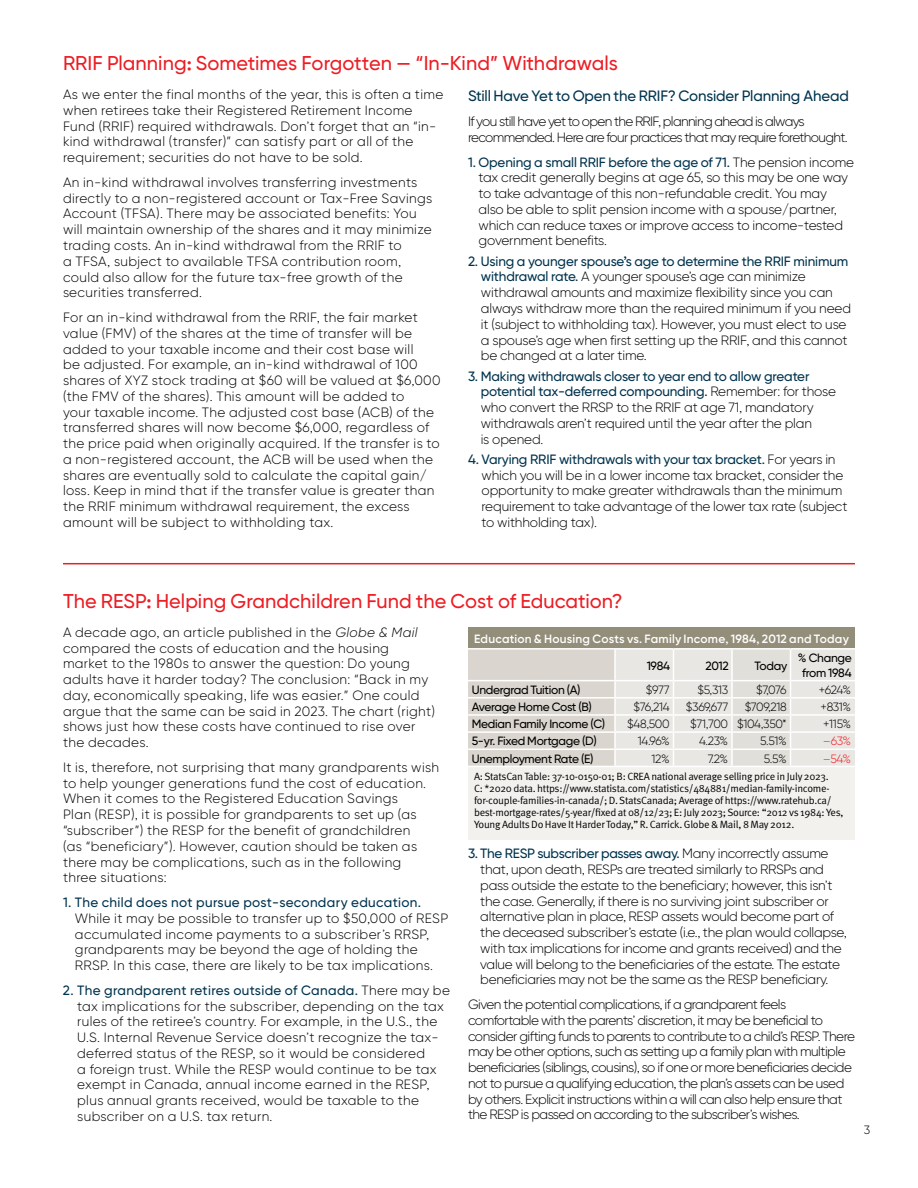
<style>
.page{position:relative;width:918px;height:1188px;background:#fff}
.page>*{position:absolute;margin:0;border:0;box-sizing:border-box;transform-origin:0 0}
.t1{font:500 19.95px "Gilroy BN";color:#ed1d24}
.t2{font:500 15px "Gilroy BN";letter-spacing:-.01em;color:#00334e}
.t3{font:300 13.5px/15.8px "Gilroy BN";letter-spacing:.025em;color:#000}
.t4{font:300 13.5px/15.8px "Gilroy BN";letter-spacing:.005em;color:#000}
.t5{font:300 13.5px/15.8px "Gilroy BN";letter-spacing:-.02em;color:#000}
.t6{font:300 13.5px/15.8px "Gilroy BN";letter-spacing:-.04em;color:#000}
.t7{font:300 13.5px/15.8px "Gilroy BN";letter-spacing:-.05em;color:#000}
.t8{font:500 13.5px "Gilroy BN";letter-spacing:.025em;color:#00334e}
.t9{font:500 12px/15.8px "Gilroy BN";letter-spacing:-.025em;color:#000;text-align:center}
.t10{font:300 12px "Gilroy BN";letter-spacing:-.03em;color:#000}
.t11{font:600 12px "Gilroy BN";letter-spacing:.015em;color:#fff}
.t12{font:300 12px "Gilroy BN";color:#ed1d24}
.t13{font:10.5px/12px "Meta OT Norm";letter-spacing:-.025em;color:#000}
.s1{font-weight:500;color:#00334e}
.s2{font-style:italic}
</style>
<div class="page">
<div style="left:468px;top:627px;width:387px;height:22px;background:#938e7a"></div>
<div style="left:468px;top:766px;width:387px;height:74px;background:#f2f1ee"></div>
<hr style="left:468px;top:648px;width:147px;height:2px;background:#fff">
<hr style="left:615px;top:648px;width:59px;height:2px;background:#fff">
<hr style="left:674px;top:648px;width:58px;height:2px;background:#fff">
<hr style="left:732px;top:648px;width:58px;height:2px;background:#fff">
<hr style="left:790px;top:648px;width:65px;height:2px;background:#fff">
<svg style="left:468px;top:649px;width:387px;height:117px;background:#e4e1dc"></svg>
<hr style="left:468px;top:766px;width:147px;height:1px;background:#fff">
<hr style="left:615px;top:766px;width:59px;height:1px;background:#fff">
<hr style="left:674px;top:766px;width:58px;height:1px;background:#fff">
<hr style="left:732px;top:766px;width:58px;height:1px;background:#fff">
<hr style="left:790px;top:766px;width:65px;height:1px;background:#fff">
<hr style="left:63px;top:563px;width:792px;height:1px;background:#ed1d24">
<h1 class="t1" style="left:63px;top:51px;width:556px">RRIF Planning: Sometimes Forgotten — “In-Kind” Withdrawals</h1>
<p class="t3" style="left:63px;top:86px;width:382px">As we enter the final months of the year, this is often a time when retirees take their Registered Retirement Income Fund (RRIF) required withdrawals. Don’t forget that an “in&shy;kind withdrawal (transfer)” can satisfy part or all of the requirement; securities do not have to be sold.</p>
<p class="t3" style="left:63px;top:174px;width:371px">An in-kind withdrawal involves transferring investments directly to a non-registered account or Tax-Free Savings Account (TFSA). There may be associated benefits: You will maintain ownership of the shares and it may minimize trading costs. An in-kind withdrawal from the RRIF to<br>a TFSA, subject to available TFSA contribution room, could also allow for the future tax-free growth of the securities transferred.</p>
<p class="t3" style="left:63px;top:309px;width:379px">For an in-kind withdrawal from the RRIF, the fair market value (FMV) of the shares at the time of transfer will be added to your taxable income and their cost base will<br>be adjusted. For example, an in-kind withdrawal of 100 shares of XYZ stock trading at $60 will be valued at $6,000 (the FMV of the shares). This amount will be added to<br>your taxable income. The adjusted cost base (ACB) of the transferred shares will now become $6,000, regardless of the price paid when originally acquired. If the transfer is to a non-registered account, the ACB will be used when the shares are eventually sold to calculate the capital gain/ loss. Keep in mind that if the transfer value is greater than the RRIF minimum withdrawal requirement, the excess amount will be subject to withholding tax.</p>
<p class="t2" style="left:468px;top:87px;width:382px">Still Have Yet to Open the RRIF? Consider Planning Ahead</p>
<p class="t7" style="left:468px;top:113px;width:381px">If you still have yet to open the RRIF, planning ahead is always recommended. Here are four practices that may require forethought.</p>
<p class="t4" style="left:479px;top:154px;width:377px;text-indent:-11px"><span class="s1">1. Opening a small RRIF before the age of 71.</span> The pension income tax credit generally begins at age 65, so this may be one way to take advantage of this non-refundable credit. You may also be able to split pension income with a spouse/partner, which can reduce taxes or improve access to income-tested government benefits.</p>
<p class="t4" style="left:481px;top:253px;width:372px;text-indent:-13px"><span class="s1">2. Using a younger spouse’s age to determine the RRIF minimum withdrawal rate.</span> A younger spouse’s age can minimize withdrawal amounts and maximize flexibility since you can always withdraw more than the required minimum if you need it (subject to withholding tax). However, you must elect to use a spouse’s age when first setting up the RRIF, and this cannot be changed at a later time.</p>
<p class="t4" style="left:481px;top:368px;width:357px;text-indent:-13px"><span class="s1">3. Making withdrawals closer to year end to allow greater potential tax-deferred compounding.</span> Remember: for those who convert the RRSP to the RRIF at age 71, mandatory withdrawals aren’t required until the year after the plan<br>is opened.</p>
<p class="t4" style="left:482px;top:451px;width:367px;text-indent:-14px"><span class="s1">4. Varying RRIF withdrawals with your tax bracket.</span> For years in which you will be in a lower income tax bracket, consider the opportunity to make greater withdrawals than the minimum requirement to take advantage of the lower tax rate (subject to withholding tax).</p>
<h1 class="t1" style="left:63px;top:588px;width:561px">The RESP: Helping Grandchildren Fund the Cost of Education?</h1>
<p class="t3" style="left:63px;top:624px;width:374px">A decade ago, an article published in the <span class="s2">Globe &amp; Mail </span>compared the costs of education and the housing market to the 1980s to answer the question: Do young adults have it harder today? The conclusion: “Back in my day, economically speaking, life was easier.” One could argue that the same can be said in 2023. The chart (right) shows just how these costs have continued to rise over the decades.</p>
<p class="t3" style="left:63px;top:759px;width:378px">It is, therefore, not surprising that many grandparents wish to help younger generations fund the cost of education.<br>When it comes to the Registered Education Savings<br>Plan (RESP), it is possible for grandparents to set up (as “subscriber”) the RESP for the benefit of grandchildren<br>(as “beneficiary”). However, caution should be taken as there may be complications, such as in the following<br>three situations:</p>
<p class="t8" style="left:63px;top:894px;width:360px">1. The child does not pursue post-secondary education.</p>
<p class="t3" style="left:75px;top:910px;width:375px">While it may be possible to transfer up to $50,000 of RESP accumulated income payments to a subscriber’s RRSP, grandparents may be beyond the age of holding the RRSP. In this case, there are likely to be tax implications.</p>
<p class="t3" style="left:77px;top:982px;width:374px;text-indent:-14px"><span class="s1">2. The grandparent retires outside of Canada.</span> There may be tax implications for the subscriber, depending on the tax rules of the retiree’s country. For example, in the U.S., the U.S. Internal Revenue Service doesn’t recognize the tax&shy;deferred status of the RESP, so it would be considered<br>a foreign trust. While the RESP would continue to be tax exempt in Canada, annual income earned in the RESP, plus annual grants received, would be taxable to the subscriber on a U.S. tax return.</p>
<p class="t11" style="left:474px;top:631px;width:376px">Education &amp; Housing Costs vs. Family Income, 1984, 2012 and Today</p>
<p class="t9" style="left:647px;top:657px;width:25px">1984</p>
<p class="t9" style="left:706px;top:657px;width:25px">2012</p>
<p class="t9" style="left:754px;top:657px;width:34px">Today</p>
<p class="t9" style="left:798px;top:649px;width:55px">% Change from 1984</p>
<p class="t9" style="left:472px;top:682px;width:110px">Undergrad Tuition (A)</p>
<p class="t10" style="left:646px;top:682px;width:25px">$977</p>
<p class="t10" style="left:697px;top:682px;width:32px">$5,313</p>
<p class="t10" style="left:756px;top:682px;width:32px">$7,076</p>
<p class="t10" style="left:819px;top:682px;width:34px">+624%</p>
<p class="t9" style="left:472px;top:699px;width:121px">Average Home Cost (B)</p>
<p class="t10" style="left:634px;top:700px;width:38px">$76,214</p>
<p class="t10" style="left:686px;top:700px;width:44px">$369,677</p>
<p class="t10" style="left:745px;top:700px;width:43px">$709,218</p>
<p class="t10" style="left:821px;top:700px;width:32px">+831%</p>
<p class="t9" style="left:472px;top:716px;width:135px">Median Family Income (C)</p>
<p class="t10" style="left:627px;top:717px;width:44px">$48,500</p>
<p class="t10" style="left:690px;top:717px;width:98px">$71,700 $104,350*</p>
<p class="t10" style="left:823px;top:717px;width:30px">+115%</p>
<p class="t9" style="left:472px;top:733px;width:127px">5-yr. Fixed Mortgage (D)</p>
<p class="t10" style="left:638px;top:734px;width:33px">14.96%</p>
<p class="t10" style="left:699px;top:734px;width:31px">4.23%</p>
<p class="t10" style="left:760px;top:734px;width:28px">5.51%</p>
<p class="t12" style="left:823px;top:734px;width:30px">–63%</p>
<p class="t9" style="left:472px;top:750px;width:123px">Unemployment Rate (E)</p>
<p class="t10" style="left:652px;top:751px;width:20px">12%</p>
<p class="t10" style="left:708px;top:751px;width:22px">7.2%</p>
<p class="t10" style="left:764px;top:751px;width:24px">5.5%</p>
<p class="t12" style="left:823px;top:751px;width:30px">–54%</p>
<p class="t13" style="left:474px;top:771px;width:371px">A: StatsCan Table: 37-10-0150-01; B: CREA national average selling price in July 2023.<br>C: *2020 data. https://www.statista.com/statistics/484881/median-family-income&shy;for-couple-families-in-canada/; D. StatsCanada; Average of https://www.ratehub.ca/ best-mortgage-rates/5-year/fixed at 08/12/23; E: July 2023; Source: “2012 vs 1984: Yes, Young Adults Do Have It Harder Today,” R. Carrick. Globe &amp; Mail, 8 May 2012.</p>
<p class="t5" style="left:480px;top:846px;width:368px;text-indent:-12px"><span class="s1">3. The RESP subscriber passes away.</span> Many incorrectly assume that, upon death, RESPs are treated similarly to RRSPs and pass outside the estate to the beneficiary; however, this isn’t the case. Generally, if there is no surviving joint subscriber or alternative plan in place, RESP assets would become part of the deceased subscriber’s estate (i.e., the plan would collapse, with tax implications for income and grants received) and the value will belong to the beneficiaries of the estate. The estate beneficiaries may not be the same as the RESP beneficiary.</p>
<p class="t6" style="left:468px;top:996px;width:389px">Given the potential complications, if a grandparent feels comfortable with the parents’ discretion, it may be beneficial to consider gifting funds to parents to contribute to a child’s RESP. There may be other options, such as setting up a family plan with multiple beneficiaries (siblings, cousins), so if one or more beneficiaries decide not to pursue a qualifying education, the plan’s assets can be used by others. Explicit instructions within a will can also help ensure that the RESP is passed on according to the subscriber’s wishes.</p>
<p class="t10" style="left:864px;top:1122px;width:8px">3</p>
</div>
